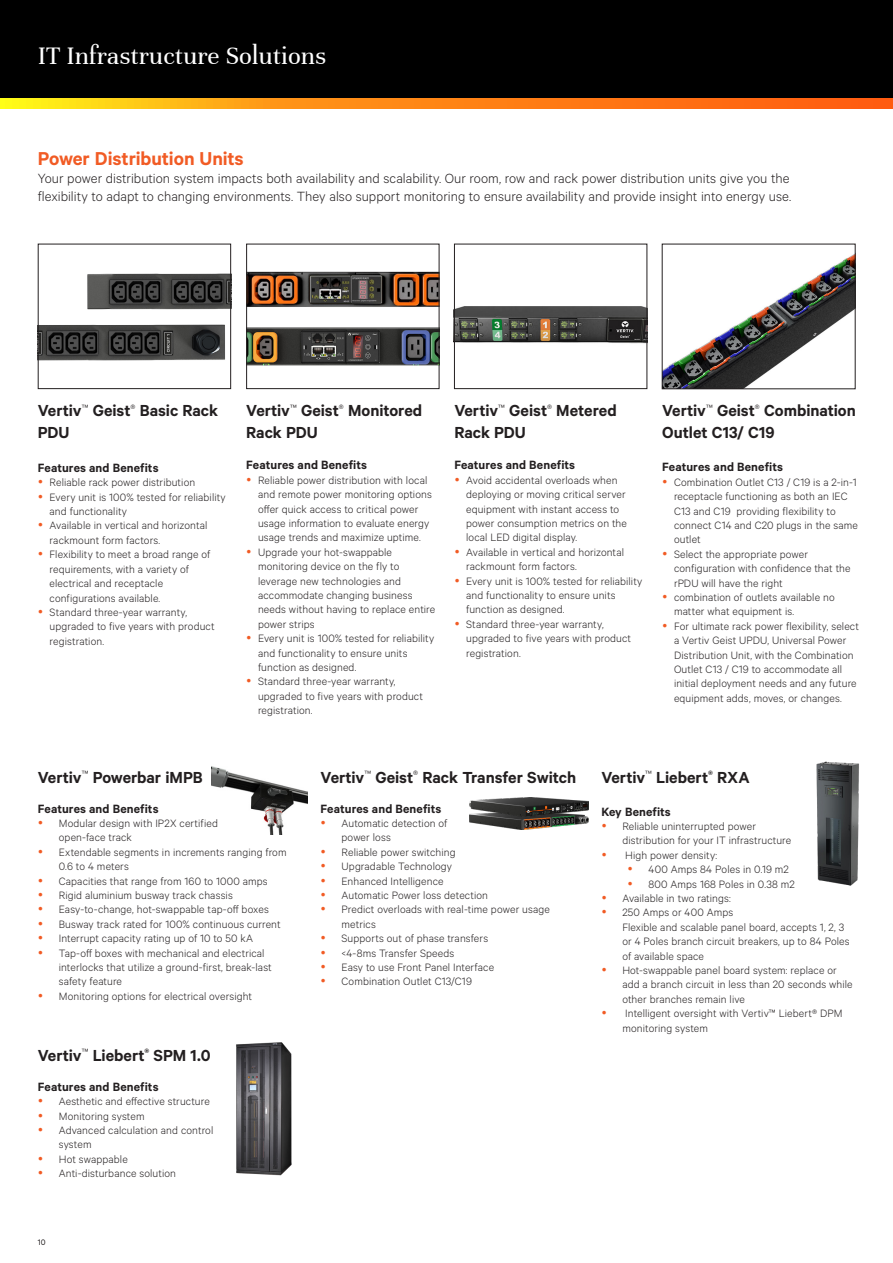
<style>
.page{position:relative;width:893px;height:1263px;background:#fff}
.page>*{position:absolute;margin:0;border:0;box-sizing:border-box;transform-origin:0 0}
.t1{font:27px "Unna";color:#fff}
.Vertiv_Orange_Main_H{font:600 21px "Calibre";letter-spacing:-.005em;color:#f15b24}
.Vertiv_Orange_Main_H-2{font:600 18px/21.6px "Calibre";color:#231f20}
.Gray_Column_Bullets{font:300 15px/18px "Calibre";color:#231f20}
.Vertiv_Heading{font:600 13.5px "Calibre";letter-spacing:.01em;color:#231f20}
.Vertiv_Orange_Main_H-3{font:600 13.5px "Calibre";letter-spacing:.01em;color:#231f20}
.t2{font:300 12px/14.4px "Calibre";letter-spacing:.01em;color:#231f20}
.t3{font:9px "Calibre";color:#231f20}
</style>
<div class="page">
<div style="left:0;top:0;width:893px;height:108px;background:#000"></div>
<svg style="left:0;top:98px;width:893px;height:11px"></svg>
<img style="left:211px;top:766px;width:97px;height:68px">
<img style="left:456px;top:306px;width:189px;height:38px">
<div style="left:454px;top:244px;width:193px;height:145px;border:1px solid #231f20"></div>
<img style="left:664px;top:255px;width:189px;height:132px">
<div style="left:662px;top:244px;width:193px;height:145px;border:1px solid #231f20"></div>
<img style="left:248px;top:271px;width:189px;height:95px">
<div style="left:246px;top:244px;width:193px;height:145px;border:1px solid #231f20"></div>
<img style="left:40px;top:273px;width:189px;height:88px">
<div style="left:38px;top:244px;width:193px;height:145px;border:1px solid #231f20"></div>
<img style="left:816px;top:761px;width:43px;height:125px">
<img style="left:236px;top:1042px;width:56px;height:134px">
<img style="left:470px;top:816px;width:118px;height:14px">
<img style="left:470px;top:797px;width:118px;height:19px">
<h1 class="t1" style="left:38px;top:40px;width:290px">IT Infrastructure Solutions</h1>
<p class="Vertiv_Orange_Main_H" style="left:38px;top:146px;width:208px">Power Distribution Units</p>
<p class="Gray_Column_Bullets" style="left:38px;top:168px;width:755px">Your power distribution system impacts both availability and scalability. Our room, row and rack power distribution units give you the flexibility to adapt to changing environments. They also support monitoring to ensure availability and provide insight into energy use.</p>
<p class="Vertiv_Orange_Main_H-2" style="left:38px;top:399px;width:182px">Vertiv<sup>™</sup> Geist<sup>®</sup> Basic Rack<br>PDU</p>
<p class="Vertiv_Heading" style="left:38px;top:460px;width:122px">Features and Benefits</p>
<p class="t2" style="left:50px;top:475px;width:147px">Reliable rack power distribution</p>
<p class="t2" style="left:50px;top:489px;width:178px">Every unit is 100% tested for reliability and functionality</p>
<p class="t2" style="left:50px;top:518px;width:159px">Available in vertical and horizontal rackmount form factors.</p>
<p class="t2" style="left:50px;top:547px;width:162px">Flexibility to meet a broad range of requirements, with a variety of electrical and receptacle configurations available.</p>
<p class="t2" style="left:50px;top:604px;width:166px">Standard three-year warranty, upgraded to five years with product registration.</p>
<p class="Vertiv_Orange_Main_H-2" style="left:246px;top:399px;width:178px">Vertiv<sup>™</sup> Geist<sup>®</sup> Monitored<br>Rack PDU</p>
<p class="Vertiv_Orange_Main_H-3" style="left:246px;top:457px;width:122px">Features and Benefits</p>
<p class="t2" style="left:258px;top:472px;width:175px">Reliable power distribution with local and remote power monitoring options offer quick access to critical power usage information to evaluate energy usage trends and maximize uptime.</p>
<p class="t2" style="left:258px;top:544px;width:179px">Upgrade your hot-swappable monitoring device on the fly to leverage new technologies and accommodate changing business needs without having to replace entire power strips</p>
<p class="t2" style="left:258px;top:631px;width:178px">Every unit is 100% tested for reliability and functionality to ensure units function as designed.</p>
<p class="t2" style="left:258px;top:674px;width:166px">Standard three-year warranty, upgraded to five years with product registration.</p>
<p class="Vertiv_Orange_Main_H-2" style="left:454px;top:399px;width:164px">Vertiv<sup>™</sup> Geist<sup>®</sup> Metered<br>Rack PDU</p>
<p class="Vertiv_Orange_Main_H-3" style="left:454px;top:457px;width:122px">Features and Benefits</p>
<p class="t2" style="left:466px;top:472px;width:162px">Avoid accidental overloads when deploying or moving critical server equipment with instant access to power consumption metrics on the local LED digital display.</p>
<p class="t2" style="left:466px;top:544px;width:159px">Available in vertical and horizontal rackmount form factors.</p>
<p class="t2" style="left:466px;top:573px;width:178px">Every unit is 100% tested for reliability and functionality to ensure units function as designed.</p>
<p class="t2" style="left:466px;top:616px;width:166px">Standard three-year warranty, upgraded to five years with product registration.</p>
<p class="Vertiv_Orange_Main_H-2" style="left:662px;top:399px;width:195px">Vertiv<sup>™</sup> Geist<sup>®</sup> Combination<br>Outlet C13/ C19</p>
<p class="Vertiv_Orange_Main_H-3" style="left:662px;top:459px;width:122px">Features and Benefits</p>
<p class="t2" style="left:674px;top:474px;width:186px">Combination Outlet C13 / C19 is a 2-in-1 receptacle functioning as both an IEC<br>C13 and C19 providing flexibility to connect C14 and C20 plugs in the same outlet</p>
<p class="t2" style="left:674px;top:546px;width:178px">Select the appropriate power configuration with confidence that the rPDU will have the right</p>
<p class="t2" style="left:674px;top:590px;width:162px">combination of outlets available no matter what equipment is.</p>
<p class="t2" style="left:674px;top:618px;width:186px">For ultimate rack power flexibility, select a Vertiv Geist UPDU, Universal Power Distribution Unit, with the Combination Outlet C13 / C19 to accommodate all initial deployment needs and any future equipment adds, moves, or changes.</p>
<p class="Vertiv_Orange_Main_H-2" style="left:38px;top:766px;width:167px">Vertiv<sup>™</sup> Powerbar iMPB</p>
<p class="Vertiv_Heading" style="left:38px;top:800px;width:122px">Features and Benefits</p>
<p class="t2" style="left:59px;top:815px;width:161px">Modular design with IP2X certified open-face track</p>
<p class="t2" style="left:59px;top:844px;width:229px">Extendable segments in increments ranging from<br>0.6 to 4 meters</p>
<p class="t2" style="left:59px;top:873px;width:210px">Capacities that range from 160 to 1000 amps</p>
<p class="t2" style="left:59px;top:887px;width:176px">Rigid aluminium busway track chassis</p>
<p class="t2" style="left:59px;top:902px;width:211px">Easy-to-change, hot-swappable tap-off boxes</p>
<p class="t2" style="left:59px;top:916px;width:223px">Busway track rated for 100% continuous current</p>
<p class="t2" style="left:59px;top:931px;width:196px">Interrupt capacity rating up of 10 to 50 kA</p>
<p class="t2" style="left:59px;top:945px;width:215px">Tap-off boxes with mechanical and electrical interlocks that utilize a ground-first, break-last safety feature</p>
<p class="t2" style="left:59px;top:988px;width:195px">Monitoring options for electrical oversight</p>
<p class="Vertiv_Orange_Main_H-2" style="left:38px;top:1044px;width:174px">Vertiv<sup>™</sup> Liebert<sup>®</sup> SPM 1.0</p>
<p class="Vertiv_Heading" style="left:38px;top:1078px;width:122px">Features and Benefits</p>
<p class="t2" style="left:59px;top:1094px;width:153px">Aesthetic and effective structure</p>
<p class="t2" style="left:59px;top:1108px;width:87px">Monitoring system</p>
<p class="t2" style="left:59px;top:1122px;width:156px">Advanced calculation and control system</p>
<p class="t2" style="left:59px;top:1151px;width:71px">Hot swappable</p>
<p class="t2" style="left:59px;top:1166px;width:119px">Anti-disturbance solution</p>
<p class="t3" style="left:38px;top:1236px;width:9px">10</p>
<p class="Vertiv_Orange_Main_H-2" style="left:321px;top:766px;width:257px">Vertiv<sup>™</sup> Geist<sup>®</sup> Rack Transfer Switch</p>
<p class="Vertiv_Heading" style="left:321px;top:800px;width:122px">Features and Benefits</p>
<p class="t2" style="left:342px;top:815px;width:107px">Automatic detection of power loss</p>
<p class="t2" style="left:342px;top:844px;width:116px">Reliable power switching</p>
<p class="t2" style="left:342px;top:859px;width:112px">Upgradable Technology</p>
<p class="t2" style="left:342px;top:873px;width:104px">Enhanced Intelligence</p>
<p class="t2" style="left:342px;top:887px;width:148px">Automatic Power loss detection</p>
<p class="t2" style="left:342px;top:902px;width:210px">Predict overloads with real-time power usage metrics</p>
<p class="t2" style="left:342px;top:931px;width:148px">Supports out of phase transfers</p>
<p class="t2" style="left:342px;top:945px;width:114px">&lt;4-8ms Transfer Speeds</p>
<p class="t2" style="left:342px;top:959px;width:154px">Easy to use Front Panel Interface</p>
<p class="t2" style="left:342px;top:974px;width:132px">Combination Outlet C13/C19</p>
<p class="Vertiv_Orange_Main_H-2" style="left:601px;top:766px;width:150px">Vertiv<sup>™</sup> Liebert<sup>®</sup> RXA</p>
<p class="Vertiv_Heading" style="left:601px;top:803px;width:71px">Key Benefits</p>
<p class="t2" style="left:622px;top:818px;width:170px">Reliable uninterrupted power distribution for your IT infrastructure</p>
<p class="t2" style="left:625px;top:847px;width:93px">High power density:</p>
<p class="t2" style="left:649px;top:862px;width:142px">400 Amps 84 Poles in 0.19 m2</p>
<p class="t2" style="left:649px;top:876px;width:148px">800 Amps 168 Poles in 0.38 m2</p>
<p class="t2" style="left:622px;top:890px;width:110px">Available in two ratings:</p>
<p class="t2" style="left:622px;top:905px;width:229px">250 Amps or 400 Amps<br>Flexible and scalable panel board, accepts 1, 2, 3 or 4 Poles branch circuit breakers, up to 84 Poles of available space</p>
<p class="t2" style="left:622px;top:962px;width:232px">Hot-swappable panel board system: replace or add a branch circuit in less than 20 seconds while other branches remain live</p>
<p class="t2" style="left:622px;top:1006px;width:222px">Intelligent oversight with Vertiv™ Liebert® DPM monitoring system</p>
</div>
